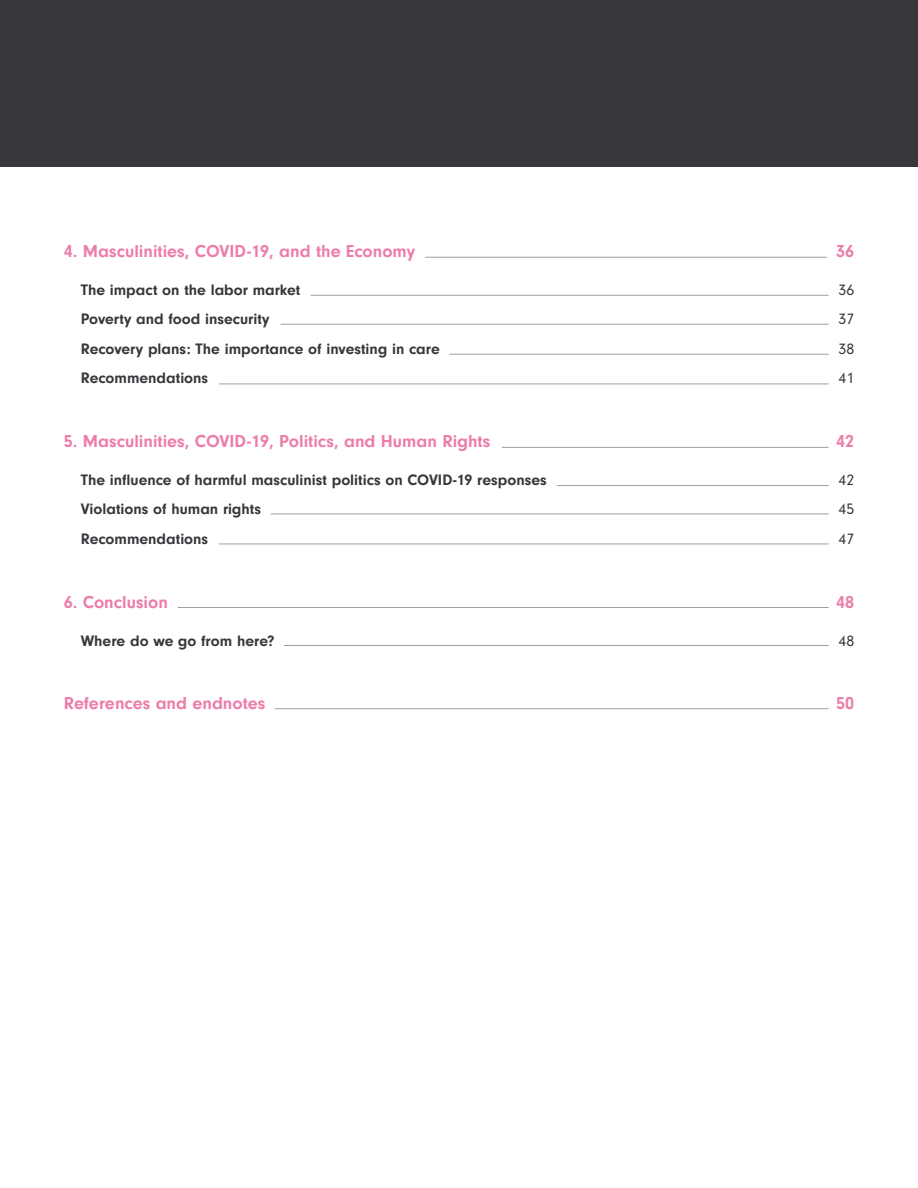
<style>
.page{position:relative;width:918px;height:1188px;background:#fff}
.page>*{position:absolute;margin:0;border:0;box-sizing:border-box;transform-origin:0 0}
.t1{font:700 18px "Neuzeit Gro";color:#ec7dab}
.t2{font:700 15.75px/29.5px "Neuzeit Gro";color:#37373c}
.t3{font:15.75px/29.5px "Neuzeit Gro";color:#37373c;text-align:justify}
</style>
<div class="page">
<div style="left:0;top:0;width:918px;height:167px;background:#37373c"></div>
<hr style="left:311px;top:295px;width:518px;height:1px;background:#a2a0a4">
<hr style="left:281px;top:324px;width:548px;height:1px;background:#a2a0a4">
<hr style="left:449px;top:354px;width:380px;height:1px;background:#a2a0a4">
<hr style="left:219px;top:384px;width:610px;height:1px;background:#a2a0a4">
<hr style="left:502px;top:447px;width:327px;height:1px;background:#a2a0a4">
<hr style="left:557px;top:485px;width:272px;height:1px;background:#a2a0a4">
<hr style="left:271px;top:514px;width:558px;height:1px;background:#a2a0a4">
<hr style="left:219px;top:544px;width:610px;height:1px;background:#a2a0a4">
<hr style="left:178px;top:607px;width:651px;height:1px;background:#a2a0a4">
<hr style="left:284px;top:645px;width:545px;height:1px;background:#a2a0a4">
<hr style="left:275px;top:708px;width:554px;height:1px;background:#a2a0a4">
<hr style="left:425px;top:257px;width:402px;height:1px;background:#a2a0a4">
<p class="t1" style="left:64px;top:241px;width:353px">4. Masculinities, COVID-19, and the Economy</p>
<p class="t2" style="left:81px;top:275px;width:361px">The impact on the labor market<br>Poverty and food insecurity<br>Recovery plans: The importance of investing in care<br>Recommendations</p>
<p class="t1" style="left:64px;top:431px;width:428px">5. Masculinities, COVID-19, Politics, and Human Rights</p>
<p class="t2" style="left:81px;top:465px;width:467px">The influence of harmful masculinist politics on COVID-19 responses<br>Violations of human rights<br>Recommendations</p>
<p class="t1" style="left:64px;top:592px;width:106px">6. Conclusion</p>
<p class="t2" style="left:81px;top:626px;width:195px">Where do we go from here?</p>
<p class="t1" style="left:64px;top:693px;width:203px">References and endnotes</p>
<p class="t1" style="left:836px;top:241px;width:19px">36</p>
<p class="t3" style="left:838px;top:275px;width:17px">36<br>37<br>38<br>41</p>
<p class="t1" style="left:836px;top:431px;width:19px">42</p>
<p class="t3" style="left:838px;top:465px;width:17px">42<br>45<br>47</p>
<p class="t1" style="left:836px;top:592px;width:19px">48</p>
<p class="t3" style="left:838px;top:626px;width:17px">48</p>
<p class="t1" style="left:836px;top:693px;width:19px">50</p>
</div>
